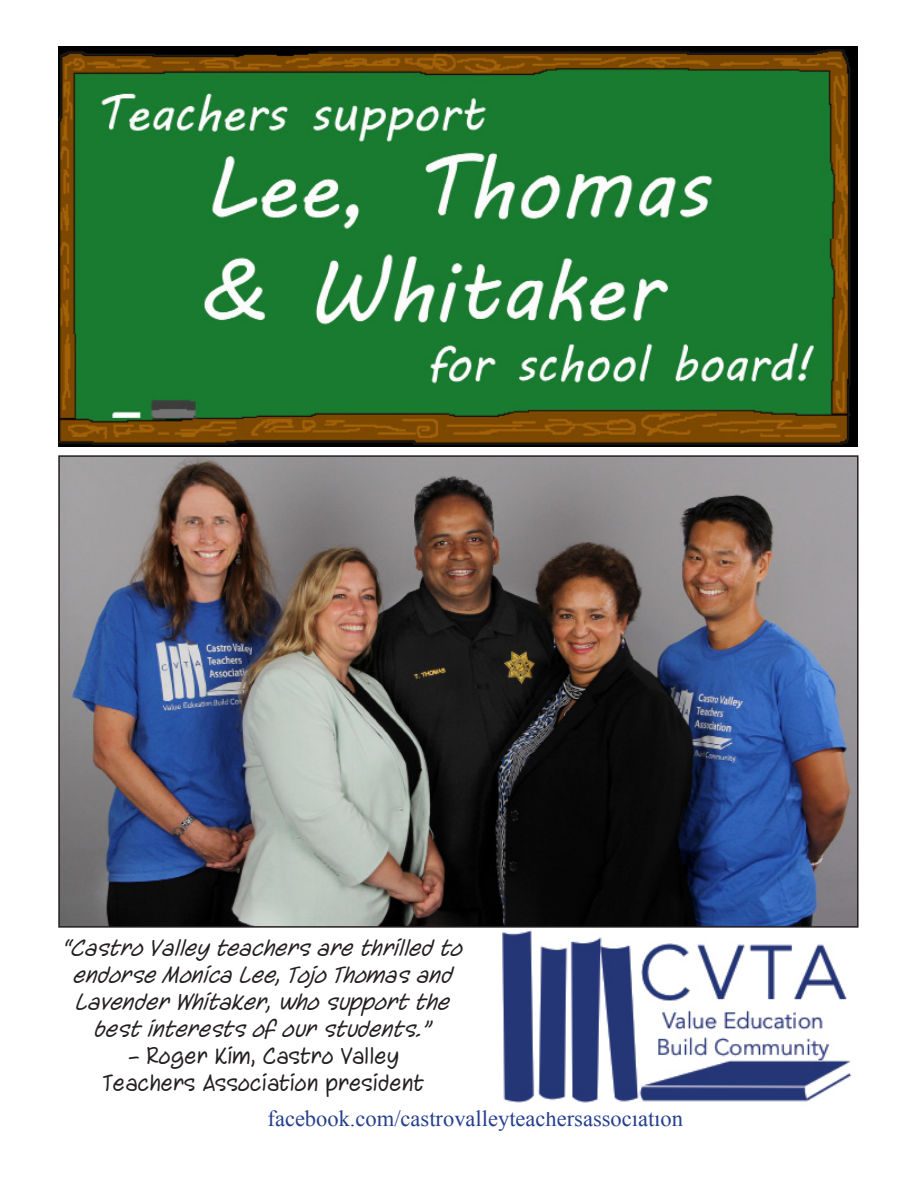
<style>
.page{position:relative;width:918px;height:1188px;background:#fff}
.page>*{position:absolute;margin:0;border:0;box-sizing:border-box;transform-origin:0 0}
.t1{font:22.5px/27px "Wickenden Cafe NDP Italic";color:#231f20;text-align:center}
.t2{font:22.5px "Wickenden Cafe NDP";color:#231f20}
.t3{font:22.5px "Times New Roman";color:#253f8e}
</style>
<div class="page">
<img style="left:502px;top:930px;width:350px;height:173px">
<img style="left:61px;top:458px;width:795px;height:467px">
<div style="left:58px;top:455px;width:801px;height:473px;border:2px solid #231f20"></div>
<img style="left:58px;top:46px;width:800px;height:400px">
<p class="t1" style="left:64px;top:936px;width:401px">“Castro Valley teachers are thrilled to endorse Monica Lee, Tojo Thomas and Lavender Whitaker, who support the best interests of our students.”</p>
<p class="t2" style="left:128px;top:1045px;width:272px">- Roger Kim, Castro Valley</p>
<p class="t2" style="left:103px;top:1072px;width:323px">Teachers Association president</p>
<p class="t3" style="left:268px;top:1103px;width:417px">facebook.com/castrovalleyteachersassociation</p>
</div>
